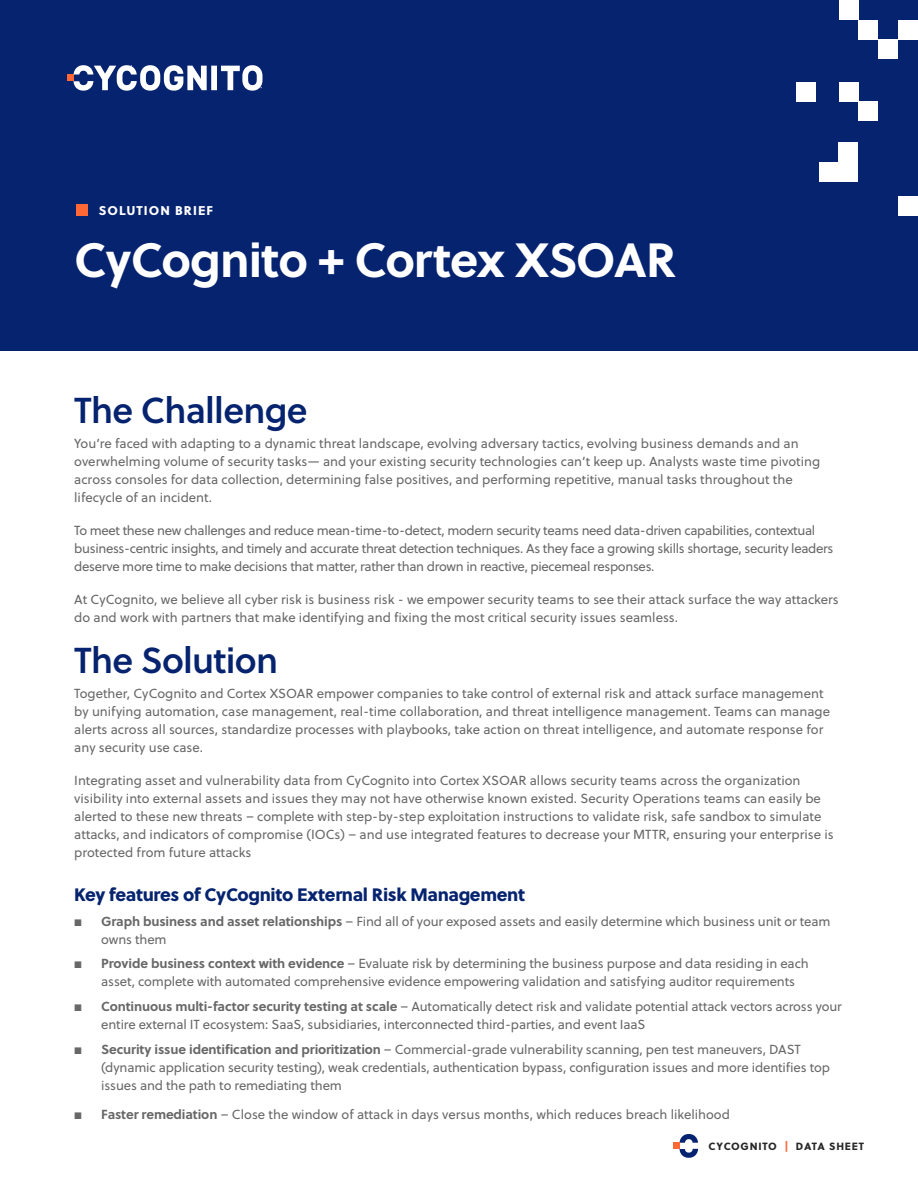
<style>
.page{position:relative;width:918px;height:1188px;background:#fff}
.page>*{position:absolute;margin:0;border:0;box-sizing:border-box;transform-origin:0 0}
.t1{font:700 48px "Soleil";letter-spacing:-.02em;color:#fff}
.t2{font:36px "Soleil Sb";letter-spacing:-.02em;color:#06236f}
.t3{font:18px "Soleil Xb";letter-spacing:-.02em;color:#06236f}
.Body{font:13.2px/18px "Soleil";color:#686868}
.Body-2{font:13.2px/18px "Soleil";letter-spacing:-.025em;color:#686868}
.t4{font:12.75px "Soleil Xb";letter-spacing:.08em;color:#fff}
.t5{font:10.5px "Soleil Xb";letter-spacing:.08em;color:#272727}
.s1{font-weight:700}
.s2{color:#ff6735}
</style>
<div class="page">
<div style="left:0;top:0;width:918px;height:351px;background:#06236f"></div>
<div style="left:76px;top:204px;width:12px;height:12px;background:#ff6735"></div>
<div style="left:839px;top:0;width:19px;height:20px;background:#fff"></div>
<div style="left:859px;top:20px;width:19px;height:19px;background:#fff"></div>
<div style="left:879px;top:39px;width:19px;height:20px;background:#fff"></div>
<div style="left:898px;top:20px;width:20px;height:19px;background:#fff"></div>
<div style="left:839px;top:82px;width:20px;height:20px;background:#fff"></div>
<div style="left:796px;top:82px;width:20px;height:20px;background:#fff"></div>
<div style="left:859px;top:102px;width:19px;height:19px;background:#fff"></div>
<div style="left:898px;top:196px;width:20px;height:20px;background:#fff"></div>
<div style="left:839px;top:142px;width:19px;height:20px;background:#fff"></div>
<div style="left:839px;top:161px;width:19px;height:21px;background:#fff"></div>
<svg style="left:74px;top:65px;width:188px;height:26px"></svg>
<div style="left:67px;top:75px;width:7px;height:6px;background:#ff6735"></div>
<div style="left:819px;top:162px;width:20px;height:20px;background:#fff"></div>
<svg style="left:680px;top:1149px;width:18px;height:9px"></svg>
<svg style="left:680px;top:1134px;width:18px;height:9px"></svg>
<div style="left:673px;top:1143px;width:7px;height:6px;background:#ff6735"></div>
<p class="t4" style="left:99px;top:200px;width:115px">SOLUTION BRIEF</p>
<p class="t1" style="left:74px;top:223px;width:604px">CyCognito + Cortex XSOAR</p>
<h1 class="t2" style="left:74px;top:383px;width:235px">The Challenge</h1>
<p class="Body" style="left:74px;top:434px;width:748px">You’re faced with adapting to a dynamic threat landscape, evolving adversary tactics, evolving business demands and an overwhelming volume of security tasks— and your existing security technologies can’t keep up. Analysts waste time pivoting across consoles for data collection, determining false positives, and performing repetitive, manual tasks throughout the lifecycle of an incident.</p>
<p class="Body-2" style="left:74px;top:521px;width:761px">To meet these new challenges and reduce mean-time-to-detect, modern security teams need data-driven capabilities, contextual business-centric insights, and timely and accurate threat detection techniques. As they face a growing skills shortage, security leaders deserve more time to make decisions that matter, rather than drown in reactive, piecemeal responses.</p>
<p class="Body" style="left:74px;top:590px;width:766px">At CyCognito, we believe all cyber risk is business risk - we empower security teams to see their attack surface the way attackers do and work with partners that make identifying and fixing the most critical security issues seamless.</p>
<h1 class="t2" style="left:74px;top:633px;width:205px">The Solution</h1>
<p class="Body" style="left:74px;top:684px;width:757px">Together, CyCognito and Cortex XSOAR empower companies to take control of external risk and attack surface management by unifying automation, case management, real-time collaboration, and threat intelligence management. Teams can manage alerts across all sources, standardize processes with playbooks, take action on threat intelligence, and automate response for any security use case.</p>
<p class="Body" style="left:74px;top:771px;width:761px">Integrating asset and vulnerability data from CyCognito into Cortex XSOAR allows security teams across the organization visibility into external assets and issues they may not have otherwise known existed. Security Operations teams can easily be alerted to these new threats – complete with step-by-step exploitation instructions to validate risk, safe sandbox to simulate attacks, and indicators of compromise (IOCs) – and use integrated features to decrease your MTTR, ensuring your enterprise is protected from future attacks</p>
<h2 class="t3" style="left:74px;top:880px;width:452px">Key features of CyCognito External Risk Management</h2>
<p class="Body" style="left:101px;top:912px;width:731px"><span class="s1">Graph business and asset relationships</span> – Find all of your exposed assets and easily determine which business unit or team owns them</p>
<p class="Body" style="left:101px;top:954px;width:709px"><span class="s1">Provide business context with evidence</span> – Evaluate risk by determining the business purpose and data residing in each asset, complete with automated comprehensive evidence empowering validation and satisfying auditor requirements</p>
<p class="Body" style="left:101px;top:997px;width:742px"><span class="s1">Continuous multi-factor security testing at scale</span> – Automatically detect risk and validate potential attack vectors across your entire external IT ecosystem: SaaS, subsidiaries, interconnected third-parties, and event IaaS</p>
<p class="Body" style="left:101px;top:1040px;width:730px"><span class="s1">Security issue identification and prioritization</span> – Commercial-grade vulnerability scanning, pen test maneuvers, DAST (dynamic application security testing), weak credentials, authentication bypass, configuration issues and more identifies top issues and the path to remediating them</p>
<p class="Body" style="left:101px;top:1105px;width:630px"><span class="s1">Faster remediation</span> – Close the window of attack in days versus months, which reduces breach likelihood</p>
<p class="t5" style="left:708px;top:1138px;width:157px">CYCOGNITO <span class="s2">|</span> DATA SHEET</p>
</div>
